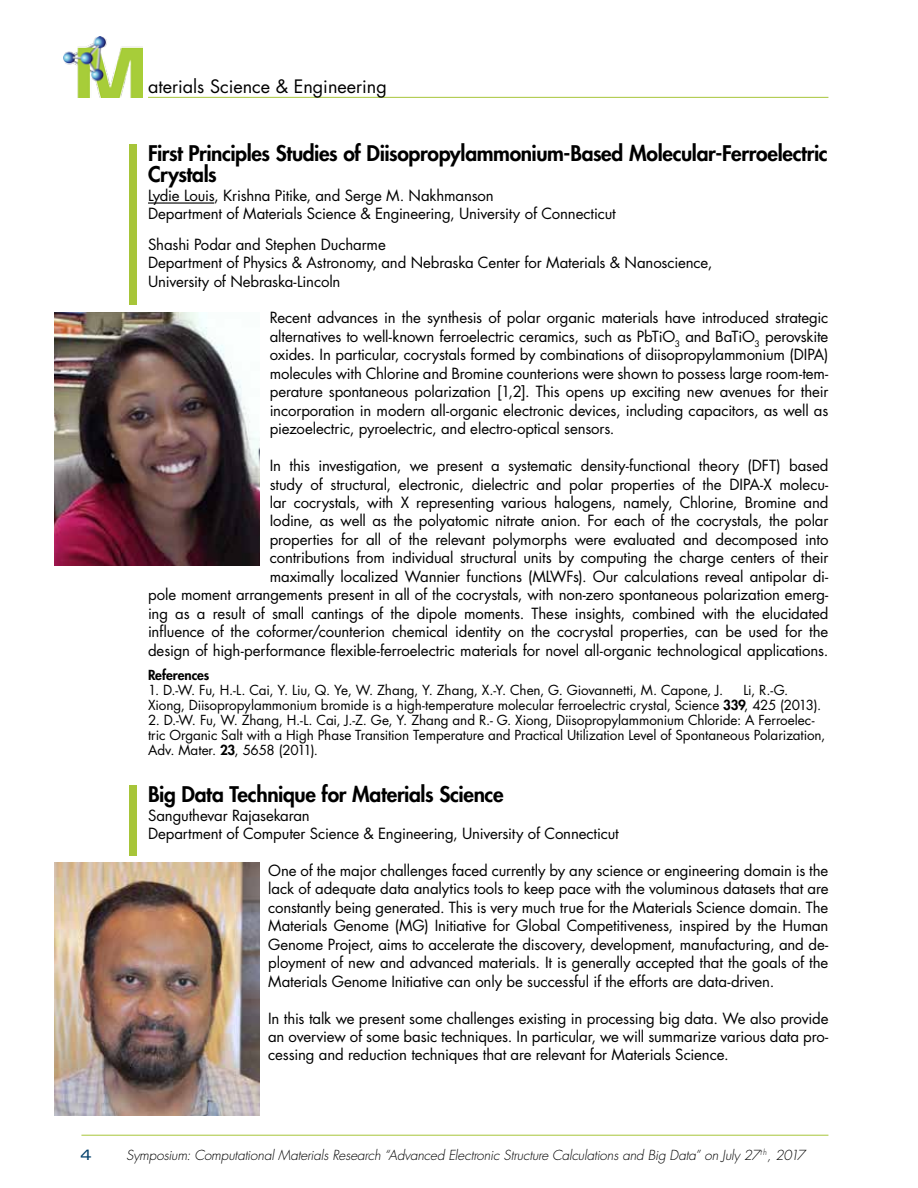
<style>
.page{position:relative;width:918px;height:1188px;background:#fff}
.page>*{position:absolute;margin:0;border:0;box-sizing:border-box;transform-origin:0 0}
.t1{font:800 21px/21.6px "Futura";letter-spacing:-.02em;color:#000}
.t2{font:18px "Futura";color:#000}
.t3{font:15px/18.5px "Futura";letter-spacing:-.01em;color:#000}
.t4{font:expanded 15px "Univers";color:#003f6b}
.t5{font:13.5px/15px "Futura";letter-spacing:-.01em;color:#000}
.t6{font:italic 300 13.5px "Futura";letter-spacing:-.015em;color:#000}
.t7{font:800 13.5px "Futura";letter-spacing:-.005em;color:#000}
.s1{font-weight:800}
</style>
<div class="page">
<img style="left:64px;top:37px;width:79px;height:61px">
<hr style="left:148px;top:97px;width:680px;height:1px;background:#a7c539">
<hr style="left:81px;top:1135px;width:747px;height:1px;background:#a7c539">
<hr style="left:148px;top:202px;width:66px;height:2px;background:#000">
<img style="left:54px;top:312px;width:205px;height:254px">
<img style="left:54px;top:862px;width:205px;height:254px">
<div style="left:129px;top:145px;width:8px;height:160px;background:#a7c539"></div>
<div style="left:129px;top:785px;width:8px;height:71px;background:#a7c539"></div>
<p class="t4" style="left:81px;top:1145px;width:13px">4</p>
<p class="t2" style="left:148px;top:74px;width:240px">aterials Science &amp; Engineering</p>
<h1 class="t1" style="left:148px;top:142px;width:681px">First Principles Studies of Diisopropylammonium-Based Molecular-Ferroelectric<br>Crystals</h1>
<p class="t3" style="left:148px;top:186px;width:469px">Lydie Louis, Krishna Pitike, and Serge M. Nakhmanson<br>Department of Materials Science &amp; Engineering, University of Connecticut</p>
<p class="t3" style="left:148px;top:235px;width:566px">Shashi Podar and Stephen Ducharme<br>Department of Physics &amp; Astronomy, and Nebraska Center for Materials &amp; Nanoscience,<br>University of Nebraska-Lincoln</p>
<p class="t3" style="left:270px;top:309px;width:560px;text-align:justify">Recent advances in the synthesis of polar organic materials have introduced strategic alternatives to well-known ferroelectric ceramics, such as PbTiO<sub>3</sub> and BaTiO<sub>3</sub> perovskite oxides. In particular, cocrystals formed by combinations of diisopropylammonium (DIPA) molecules with Chlorine and Bromine counterions were shown to possess large room-tem&shy;perature spontaneous polarization [1,2]. This opens up exciting new avenues for their incorporation in modern all-organic electronic devices, including capacitors, as well as piezoelectric, pyroelectric, and electro-optical sensors.</p>
<p class="t3" style="left:148px;top:456px;width:682px;text-align:right">In this investigation, we present a systematic density-functional theory (DFT) based<br>study of structural, electronic, dielectric and polar properties of the DIPA-X molecu-<br>lar cocrystals, with X representing various halogens, namely, Chlorine, Bromine and<br>Iodine, as well as the polyatomic nitrate anion. For each of the cocrystals, the polar<br>properties for all of the relevant polymorphs were evaluated and decomposed into<br>contributions from individual structural units by computing the charge centers of their<br>maximally localized Wannier functions (MLWFs). Our calculations reveal antipolar di-<br>pole moment arrangements present in all of the cocrystals, with non-zero spontaneous polarization emerg&shy;ing as a result of small cantings of the dipole moments. These insights, combined with the elucidated influence of the coformer/counterion chemical identity on the cocrystal properties, can be used for the design of high-performance flexible-ferroelectric materials for novel all-organic technological applications.</p>
<p class="t7" style="left:148px;top:666px;width:63px">References</p>
<p class="t5" style="left:148px;top:682px;width:577px">1. D.-W. Fu, H.-L. Cai, Y. Liu, Q. Ye, W. Zhang, Y. Zhang, X.-Y. Chen, G. Giovannetti, M. Capone, J.</p>
<p class="t5" style="left:148px;top:682px;width:675px;text-indent:595px">Li, R.-G.<br>Xiong, Diisopropylammonium bromide is a high-temperature molecular ferroelectric crystal, Science <span class="s1">339</span>, 425 (2013).</p>
<p class="t5" style="left:148px;top:712px;width:679px">2. D.-W. Fu, W. Zhang, H.-L. Cai, J.-Z. Ge, Y. Zhang and R.- G. Xiong, Diisopropylammonium Chloride: A Ferroelec&shy;tric Organic Salt with a High Phase Transition Temperature and Practical Utilization Level of Spontaneous Polarization,<br>Adv. Mater. <span class="s1">23</span>, 5658 (2011).</p>
<h1 class="t1" style="left:148px;top:783px;width:357px">Big Data Technique for Materials Science</h1>
<p class="t3" style="left:148px;top:806px;width:472px">Sanguthevar Rajasekaran<br>Department of Computer Science &amp; Engineering, University of Connecticut</p>
<p class="t3" style="left:268px;top:861px;width:562px;text-align:justify">One of the major challenges faced currently by any science or engineering domain is the lack of adequate data analytics tools to keep pace with the voluminous datasets that are constantly being generated. This is very much true for the Materials Science domain. The Materials Genome (MG) Initiative for Global Competitiveness, inspired by the Human Genome Project, aims to accelerate the discovery, development, manufacturing, and de&shy;ployment of new and advanced materials. It is generally accepted that the goals of the Materials Genome Initiative can only be successful if the efforts are data-driven.</p>
<p class="t3" style="left:268px;top:1009px;width:562px;text-align:justify">In this talk we present some challenges existing in processing big data. We also provide an overview of some basic techniques. In particular, we will summarize various data pro&shy;cessing and reduction techniques that are relevant for Materials Science.</p>
<p class="t6" style="left:126px;top:1146px;width:680px">Symposium: Computational Materials Research “Advanced Electronic Structure Calculations and Big Data” on July 27<sup>th</sup>, 2017</p>
</div>
